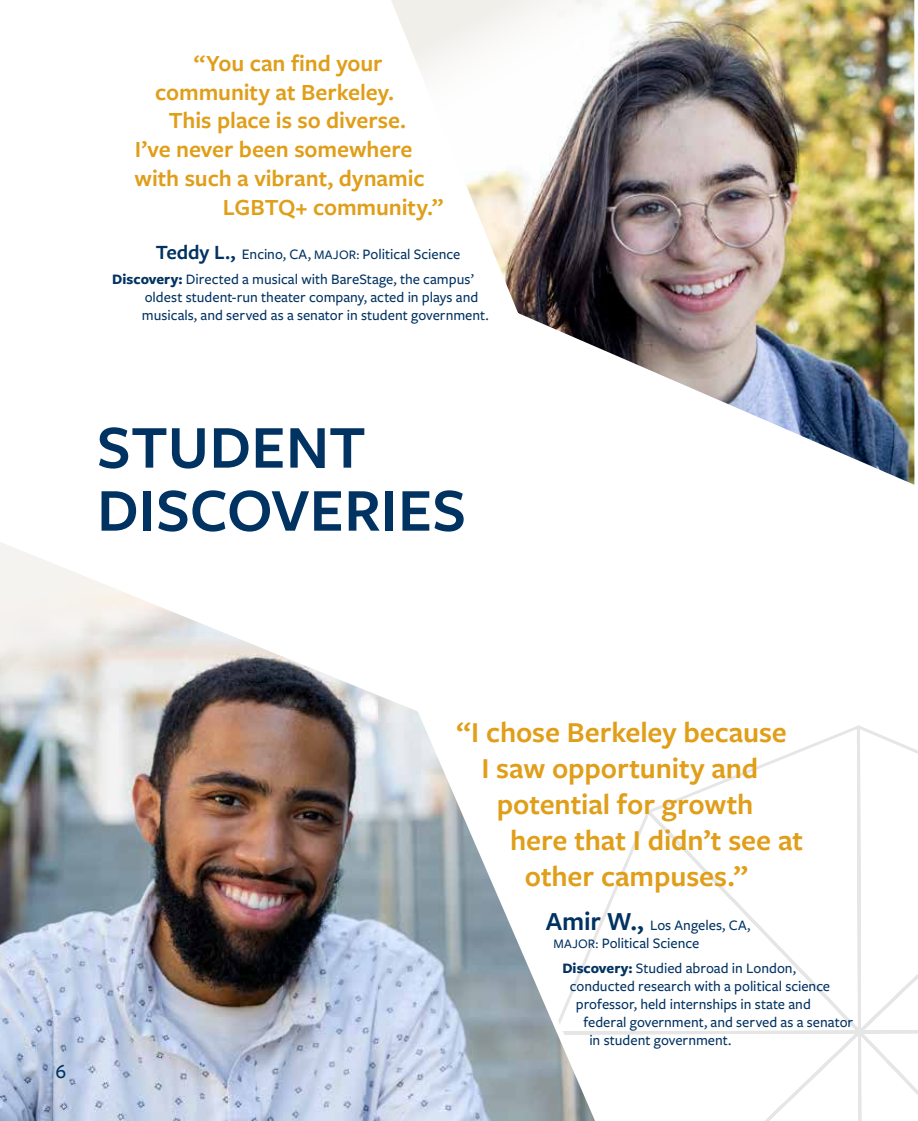
<style>
.page{position:relative;width:918px;height:1121px;background:#fff}
.page>*{position:absolute;margin:0;border:0;box-sizing:border-box;transform-origin:0 0}
.t1{font:600 63px/63px "Freight Sans Pro";letter-spacing:.005em;color:#003262}
.t2{font:600 30px "Freight Sans Pro";letter-spacing:-.005em;color:#e09e19}
.t3{font:600 24px "Freight Sans Pro";letter-spacing:-.005em;color:#e09e19}
.t4{font:500 21px "Freight Sans Pro";color:#003262}
.t5{font:500 15px/18px "Freight Sans Pro";color:#003262}
.s1{font-weight:600;font-size:21px}
.s2{font-size:13.5px}
.s3{font-weight:700}
.s4{font-weight:600;font-size:27px}
</style>
<div class="page">
<svg style="left:623px;top:725px;width:295px;height:395px"></svg>
<img style="left:391px;top:0;width:524px;height:485px">
<img style="left:0;top:542px;width:623px;height:578px">
<h3 class="t3" style="left:194px;top:47px;width:190px">“You can find your</h3>
<h3 class="t3" style="left:155px;top:75px;width:240px">community at Berkeley.</h3>
<h3 class="t3" style="left:169px;top:104px;width:239px">This place is so diverse.</h3>
<h3 class="t3" style="left:135px;top:133px;width:279px">I’ve never been somewhere</h3>
<h3 class="t3" style="left:135px;top:162px;width:292px">with such a vibrant, dynamic</h3>
<h3 class="t3" style="left:223px;top:191px;width:222px">LGBTQ+ community.”</h3>
<p class="t5" style="left:112px;top:241px;width:363px;line-height:24.8px;text-indent:44px"><span class="s1">Teddy L.,</span> Encino, CA, <span class="s2">MAJOR:</span> Political Science<br><span class="s3">Discovery:</span> Directed a musical with BareStage, the campus’</p>
<p class="t5" style="left:142px;top:287px;width:348px">oldest student-run theater company, acted in plays and musicals, and served as a senator in student government.</p>
<h1 class="t1" style="left:97px;top:413px;width:371px">STUDENT<br>DISCOVERIES</h1>
<h3 class="t4" style="left:55px;top:1057px;width:12px">6</h3>
<h3 class="t4" style="left:55px;top:1062px;width:12px">6</h3>
<h2 class="t2" style="left:456px;top:712px;width:332px">“I chose Berkeley because</h2>
<h2 class="t2" style="left:481px;top:748px;width:279px">I saw opportunity and</h2>
<h2 class="t2" style="left:497px;top:784px;width:258px">potential for growth</h2>
<h2 class="t2" style="left:510px;top:820px;width:294px">here that I didn’t see at</h2>
<h2 class="t2" style="left:525px;top:856px;width:225px">other campuses.”</h2>
<p class="t5" style="left:553px;top:915px;width:199px;text-indent:-8px"><span class="s4">Amir W.,</span> Los Angeles, CA,<br><span class="s2">MAJOR:</span> Political Science</p>
<p class="t5" style="left:562px;top:958px;width:235px"><span class="s3">Discovery:</span> Studied abroad in London,</p>
<p class="t5" style="left:570px;top:976px;width:262px">conducted research with a political science</p>
<p class="t5" style="left:576px;top:994px;width:237px">professor, held internships in state and</p>
<p class="t5" style="left:583px;top:1012px;width:271px">federal government, and served as a senator</p>
<p class="t5" style="left:589px;top:1030px;width:144px">in student government.</p>
</div>
